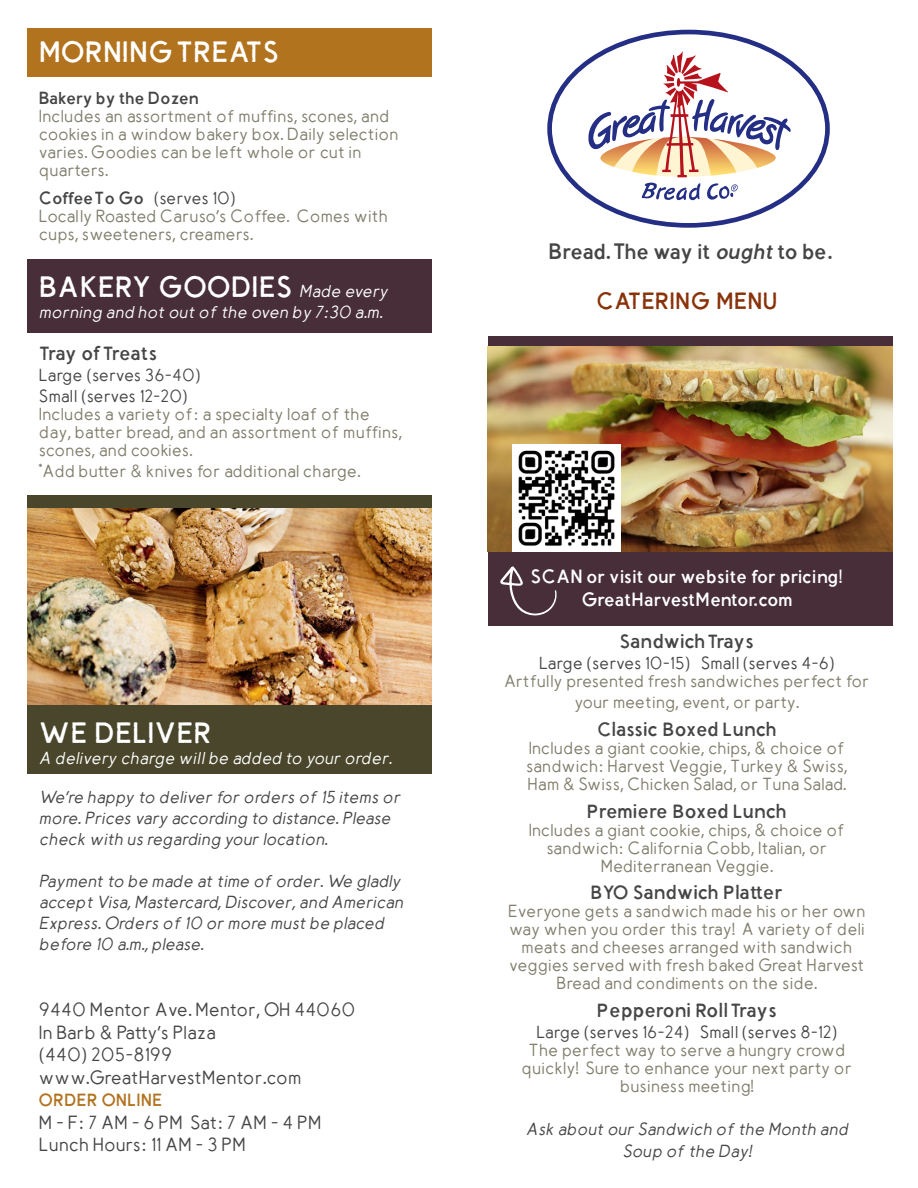
<style>
.page{position:relative;width:918px;height:1188px;background:#fff}
.page>*{position:absolute;margin:0;border:0;box-sizing:border-box;transform-origin:0 0}
.t1{font:30px "GH Simple Rustic";color:#fff}
.t2{font:24px "GH Simple Rustic";color:#893209}
.t3{font:700 21px "GH Simple";letter-spacing:-.05em;color:#454545}
.t4{font:19.5px "GH Simple Rustic";letter-spacing:-.03em;color:#454545}
.t5{font:19.5px "GH Simple Rustic";letter-spacing:-.065em;color:#454545}
.t6{font:600 18px/22.5px "GH Simple";color:#454545}
.t7{font:700 18px/22.5px "GH Simple";letter-spacing:-.02em;color:#fff;text-align:center}
.t8{font:18px "GH Simple Rustic";color:#b2731f}
.t9{font:600 16.5px/18px "GH Simple";color:#807d6b}
.t10{font:italic 600 16.5px/21px "GH Simple";color:#454545}
.t11{font:600 16.5px/18px "GH Simple";letter-spacing:-.03em;color:#807d6b}
.t12{font:600 16.5px/21px "GH Simple";letter-spacing:-.03em;color:#454545}
.t13{font:italic 600 16.5px "GH Simple";color:#fff}
.t14{font:700 16.5px "GH Simple";letter-spacing:-.025em;color:#454545}
.s1{font-weight:700;color:#454545}
.s2{color:#454545}
.s3{font-family:"GH Simple";font-weight:600;font-style:italic;font-size:16.5px}
.s4{font-style:italic}
</style>
<div class="page">
<div style="left:488px;top:336px;width:404px;height:290px;background:#472e38"></div>
<img style="left:488px;top:347px;width:404px;height:205px">
<svg style="left:547px;top:30px;width:283px;height:198px"></svg>
<svg style="left:588px;top:51px;width:204px;height:150px"></svg>
<div style="left:27px;top:705px;width:405px;height:69px;background:#49462b"></div>
<div style="left:27px;top:495px;width:405px;height:69px;background:#49462b"></div>
<div style="left:27px;top:28px;width:405px;height:49px;background:#b2731f"></div>
<div style="left:27px;top:259px;width:405px;height:74px;background:#472e38"></div>
<img style="left:27px;top:508px;width:405px;height:196px">
<img style="left:513px;top:444px;width:108px;height:108px">
<svg style="left:500px;top:566px;width:57px;height:50px"></svg>
<h1 class="t1" style="left:39px;top:35px;width:242px">MORNING TREATS</h1>
<p class="t14" style="left:39px;top:89px;width:161px">Bakery by the Dozen</p>
<p class="t9" style="left:39px;top:109px;width:361px">Includes an assortment of muffins, scones, and cookies in a window bakery box. Daily selection varies. Goodies can be left whole or cut in quarters.</p>
<p class="t11" style="left:39px;top:190px;width:350px"><span class="s1">Coffee To Go</span> <span class="s2">(serves 10)<br></span>Locally Roasted Caruso’s Coffee. Comes with cups, sweeteners, creamers.</p>
<h1 class="t1" style="left:39px;top:270px;width:351px">BAKERY GOODIES <span class="s3">Made every</span></h1>
<p class="t13" style="left:39px;top:303px;width:345px">morning and hot out of the oven by 7:30 a.m.</p>
<p class="t5" style="left:39px;top:343px;width:120px">Tray of Treats</p>
<p class="t12" style="left:39px;top:366px;width:163px">Large (serves 36-40)<br>Small (serves 12-20)</p>
<p class="t9" style="left:39px;top:406px;width:365px">Includes a variety of: a specialty loaf of the day, batter bread, and an assortment of muffins, scones, and cookies.</p>
<p class="t9" style="left:39px;top:463px;width:323px">*Add butter &amp; knives for additional charge.</p>
<h1 class="t1" style="left:39px;top:716px;width:174px">WE DELIVER</h1>
<p class="t13" style="left:39px;top:749px;width:355px">A delivery charge will be added to your order.</p>
<p class="t10" style="left:39px;top:788px;width:363px">We’re happy to deliver for orders of 15 items or more. Prices vary according to distance. Please check with us regarding your location.</p>
<p class="t10" style="left:39px;top:872px;width:366px">Payment to be made at time of order. We gladly accept Visa, Mastercard, Discover, and American Express. Orders of 10 or more must be placed before 10 a.m., please.</p>
<p class="t6" style="left:39px;top:1000px;width:318px">9440 Mentor Ave. Mentor, OH 44060<br>In Barb &amp; Patty’s Plaza<br>(440) 205-8199 www.GreatHarvestMentor.com</p>
<p class="t8" style="left:39px;top:1090px;width:125px">ORDER ONLINE</p>
<p class="t6" style="left:39px;top:1112px;width:284px">M - F: 7 AM - 6 PM Sat: 7 AM - 4 PM<br>Lunch Hours: 11 AM - 3 PM</p>
<p class="t3" style="left:548px;top:239px;width:286px">Bread. The way it <span class="s4">ought</span> to be.</p>
<h2 class="t2" style="left:596px;top:287px;width:183px">CATERING MENU</h2>
<p class="t7" style="left:531px;top:567px;width:314px">SCAN or visit our website for pricing!<br>GreatHarvestMentor.com</p>
<p class="t4" style="left:620px;top:631px;width:136px">Sandwich Trays</p>
<p class="t12" style="left:539px;top:654px;width:297px">Large (serves 10-15) Small (serves 4-6)</p>
<p class="t11" style="left:504px;top:672px;width:367px;line-height:21px;text-align:center">Artfully presented fresh sandwiches perfect for your meeting, event, or party.</p>
<p class="t4" style="left:597px;top:718px;width:181px">Classic Boxed Lunch</p>
<p class="t9" style="left:526px;top:740px;width:323px">Includes a giant cookie, chips, &amp; choice of sandwich: Harvest Veggie, Turkey &amp; Swiss,<br>Ham &amp; Swiss, Chicken Salad, or Tuna Salad.</p>
<p class="t4" style="left:587px;top:800px;width:202px">Premiere Boxed Lunch</p>
<p class="t9" style="left:529px;top:822px;width:318px;text-align:center">Includes a giant cookie, chips, &amp; choice of sandwich: California Cobb, Italian, or<br>Mediterranean Veggie.</p>
<p class="t4" style="left:591px;top:882px;width:194px">BYO Sandwich Platter</p>
<p class="t9" style="left:508px;top:904px;width:359px;text-align:center">Everyone gets a sandwich made his or her own way when you order this tray! A variety of deli meats and cheeses arranged with sandwich veggies served with fresh baked Great Harvest Bread and condiments on the side.</p>
<p class="t4" style="left:597px;top:1000px;width:182px">Pepperoni Roll Trays</p>
<p class="t12" style="left:537px;top:1023px;width:302px">Large (serves 16-24) Small (serves 8-12)</p>
<p class="t9" style="left:522px;top:1042px;width:332px;text-align:center">The perfect way to serve a hungry crowd quickly! Sure to enhance your next party or business meeting!</p>
<p class="t10" style="left:526px;top:1119px;width:324px;line-height:22.5px;text-align:center">Ask about our Sandwich of the Month and<br>Soup of the Day!</p>
</div>
